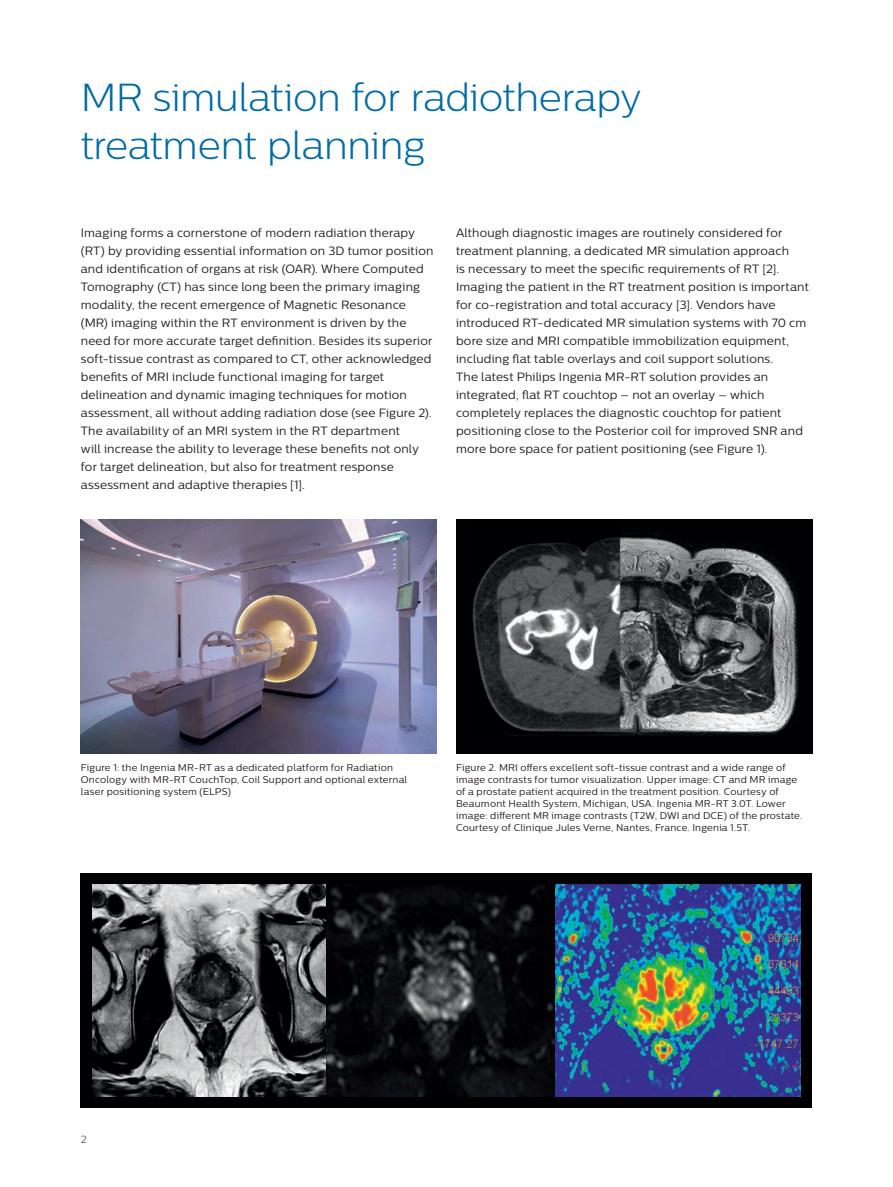
<style>
.page{position:relative;width:893px;height:1187px;background:#fff}
.page>*{position:absolute;margin:0;border:0;box-sizing:border-box;transform-origin:0 0}
.t1{font:300 39px/48px "Centrale Sans";letter-spacing:-.01em;color:#006ba3}
.t2{font:12px/18px "Centrale Sans";letter-spacing:.015em;color:#231f20}
.t3{font:10.5px "Centrale Sans";color:#636366}
.t4{font:9.75px/12px "Centrale Sans";letter-spacing:.02em;color:#231f20}
</style>
<div class="page">
<div style="left:456px;top:519px;width:356px;height:234px;background:#010104"></div>
<div style="left:81px;top:873px;width:731px;height:234px;background:#000002"></div>
<img style="left:92px;top:884px;width:708px;height:211px">
<img style="left:81px;top:519px;width:356px;height:234px">
<img style="left:472px;top:535px;width:326px;height:200px">
<h1 class="t1" style="left:81px;top:73px;width:563px">MR simulation for radiotherapy treatment planning</h1>
<p class="t2" style="left:81px;top:223px;width:354px">Imaging forms a cornerstone of modern radiation therapy (RT) by providing essential information on 3D tumor position and identification of organs at risk (OAR). Where Computed Tomography (CT) has since long been the primary imaging modality, the recent emergence of Magnetic Resonance (MR) imaging within the RT environment is driven by the need for more accurate target definition. Besides its superior soft-tissue contrast as compared to CT, other acknowledged benefits of MRI include functional imaging for target delineation and dynamic imaging techniques for motion assessment, all without adding radiation dose (see Figure 2).<br>The availability of an MRI system in the RT department<br>will increase the ability to leverage these benefits not only for target delineation, but also for treatment response assessment and adaptive therapies [1].</p>
<p class="t2" style="left:456px;top:223px;width:354px">Although diagnostic images are routinely considered for treatment planning, a dedicated MR simulation approach<br>is necessary to meet the specific requirements of RT [2].<br>Imaging the patient in the RT treatment position is important for co-registration and total accuracy [3]. Vendors have introduced RT-dedicated MR simulation systems with 70 cm bore size and MRI compatible immobilization equipment, including flat table overlays and coil support solutions.<br>The latest Philips Ingenia MR-RT solution provides an integrated, flat RT couchtop – not an overlay – which completely replaces the diagnostic couchtop for patient positioning close to the Posterior coil for improved SNR and more bore space for patient positioning (see Figure 1).</p>
<p class="t4" style="left:81px;top:761px;width:328px">Figure 1: the Ingenia MR-RT as a dedicated platform for Radiation<br>Oncology with MR-RT CouchTop, Coil Support and optional external laser positioning system (ELPS)</p>
<p class="t4" style="left:456px;top:761px;width:348px">Figure 2. MRI offers excellent soft-tissue contrast and a wide range of image contrasts for tumor visualization. Upper image: CT and MR image of a prostate patient acquired in the treatment position. Courtesy of Beaumont Health System, Michigan, USA. Ingenia MR-RT 3.0T. Lower image: different MR image contrasts (T2W, DWI and DCE) of the prostate.<br>Courtesy of Clinique Jules Verne, Nantes, France. Ingenia 1.5T.</p>
<p class="t3" style="left:81px;top:1133px;width:7px">2</p>
</div>
